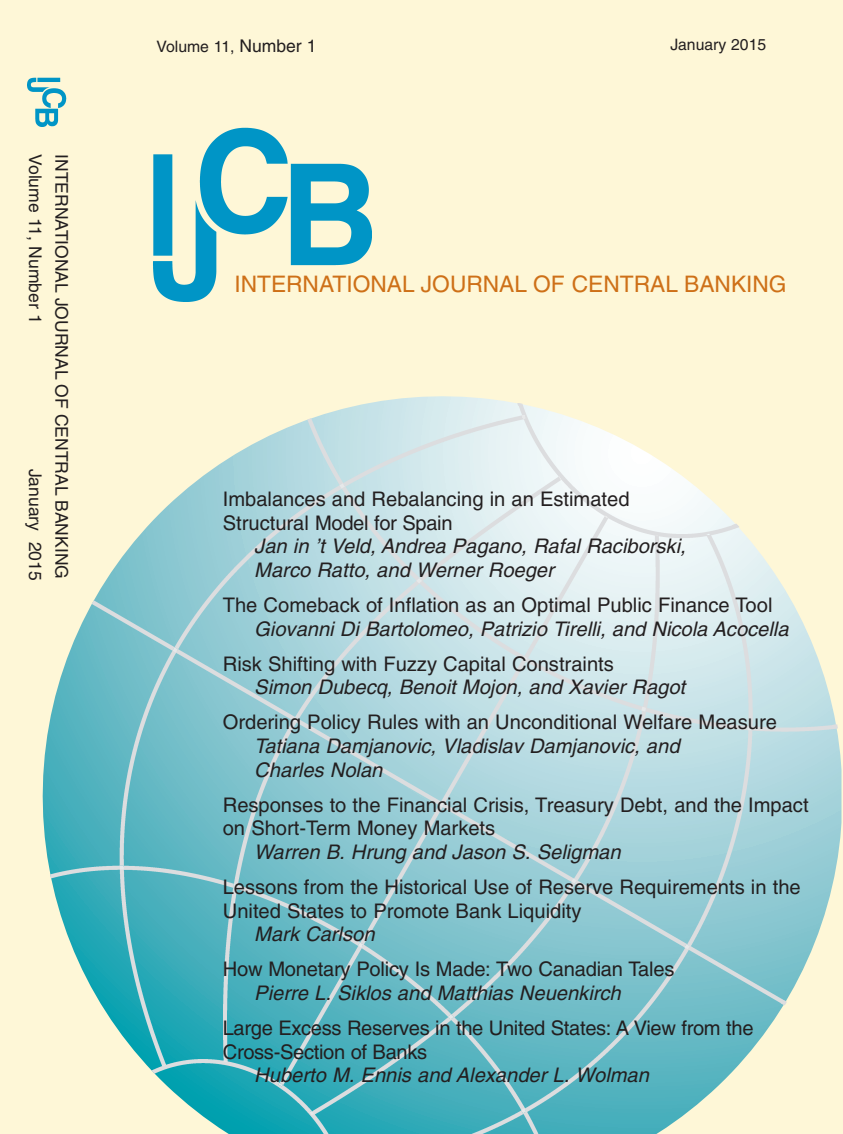
<style>
.page{position:relative;width:843px;height:1134px;background:#fff}
.page>*{position:absolute;margin:0;border:0;box-sizing:border-box;transform-origin:0 0}
.t1{font:22.75px "Helvetica";color:#ce7018}
.t2{font:20.12px/23.6px "Helvetica";color:#231f20}
.t3{font:italic 20.12px/23.6px "Helvetica";color:#231f20}
.t4{font:17.5px "Helvetica";color:#231f20}
.t5{font:15.75px "Helvetica";color:#231f20}
.s1{font-size:17.5px}
.s2{font-style:normal}
.s3{font-style:italic}
</style>
<div class="page">
<div style="left:0;top:0;width:142px;height:1133px;background:#fef7d7"></div>
<div style="left:84px;top:0;width:758px;height:1133px;background:#fef7d7"></div>
<img style="left:153px;top:127px;width:218px;height:174px">
<img style="left:50px;top:403px;width:786px;height:730px">
<svg style="left:438px;top:801px;width:6px;height:5px"></svg>
<svg style="left:522px;top:656px;width:5px;height:5px"></svg>
<svg style="left:358px;top:942px;width:5px;height:5px"></svg>
<svg style="left:278px;top:1082px;width:5px;height:4px"></svg>
<svg style="left:684px;top:943px;width:5px;height:6px"></svg>
<svg style="left:747px;top:726px;width:4px;height:4px"></svg>
<svg style="left:521px;top:1107px;width:5px;height:6px"></svg>
<svg style="left:571px;top:878px;width:5px;height:5px"></svg>
<svg style="left:641px;top:706px;width:5px;height:5px"></svg>
<svg style="left:448px;top:1014px;width:5px;height:5px"></svg>
<svg style="left:309px;top:1110px;width:5px;height:5px"></svg>
<svg style="left:293px;top:717px;width:5px;height:5px"></svg>
<svg style="left:416px;top:578px;width:6px;height:5px"></svg>
<svg style="left:233px;top:883px;width:4px;height:5px"></svg>
<svg style="left:604px;top:515px;width:4px;height:3px"></svg>
<svg style="left:172px;top:647px;width:6px;height:5px"></svg>
<svg style="left:339px;top:483px;width:6px;height:5px"></svg>
<svg style="left:120px;top:865px;width:4px;height:4px"></svg>
<svg style="left:521px;top:415px;width:4px;height:4px"></svg>
<svg style="left:831px;top:724px;width:5px;height:4px"></svg>
<svg style="left:780px;top:999px;width:5px;height:5px"></svg>
<svg style="left:732px;top:523px;width:6px;height:5px"></svg>
<img style="left:27px;top:77px;width:39px;height:49px">
<p class="t4" style="left:42px;top:154px;width:171px;rotate:90deg">Volume 11, Number 1</p>
<p class="t4" style="left:42px;top:468px;width:113px;rotate:90deg">January 2015</p>
<p class="t4" style="left:68px;top:154px;width:426px;rotate:90deg">INTERNATIONAL JOURNAL OF CENTRAL BANKING</p>
<p class="t5" style="left:156px;top:40px;width:162px">Volume 11, <span class="s1">Number 1</span></p>
<p class="t5" style="left:670px;top:39px;width:97px">January 2015</p>
<p class="t1" style="left:234px;top:275px;width:553px">INTERNATIONAL JOURNAL OF CENTRAL BANKING</p>
<p class="t2" style="left:223px;top:489px;width:408px">Imbalances and Rebalancing in an Estimated</p>
<p class="t2" style="left:223px;top:512px;width:231px">Structural Model for Spain</p>
<p class="t3" style="left:254px;top:536px;width:437px">Jan in ’t Veld,Andrea Pagano, Rafal Raciborski,</p>
<p class="t3" style="left:254px;top:560px;width:305px">Marco Ratto, and Werner Roeger</p>
<p class="t3" style="left:254px;top:595px;width:539px;text-indent:-32px"><span class="s2">The Comeback of Inflation as an Optimal Public Finance Tool<br></span>Giovanni Di Bartolomeo, Patrizio Tirelli, and Nicola Acocella</p>
<p class="t2" style="left:254px;top:653px;width:436px;text-indent:-32px">Risk Shifting with Fuzzy Capital Constraints<br><span class="s3">Simon Dubecq, Benoit Mojon, and Xavier Ragot</span></p>
<p class="t3" style="left:254px;top:712px;width:524px;text-indent:-31px"><span class="s2">Ordering Policy Rules with an Unconditional Welfare Measure<br></span>Tatiana Damjanovic, Vladislav Damjanovic, and<br>Charles Nolan</p>
<p class="t2" style="left:223px;top:794px;width:587px">Responses to the Financial Crisis, Treasury Debt, and the Impact</p>
<p class="t2" style="left:223px;top:818px;width:274px">on Short-Term Money Markets</p>
<p class="t3" style="left:254px;top:841px;width:372px">Warren B. Hrung and Jason S. Seligman</p>
<p class="t2" style="left:223px;top:876px;width:579px">Lessons from the Historical Use of Reserve Requirements in the</p>
<p class="t2" style="left:223px;top:900px;width:360px">United States to Promote Bank Liquidity</p>
<p class="t3" style="left:254px;top:924px;width:126px">Mark Carlson</p>
<p class="t2" style="left:254px;top:959px;width:421px;text-indent:-32px">How Monetary Policy Is Made: Two Canadian Tales<br><span class="s3">Pierre L. Siklos and Matthias Neuenkirch</span></p>
<p class="t2" style="left:223px;top:1017px;width:532px">Large Excess Reserves in the United States: A View from the</p>
<p class="t2" style="left:223px;top:1041px;width:206px">Cross-Section of Banks</p>
<p class="t3" style="left:254px;top:1065px;width:400px">Huberto M. Ennis and Alexander L. Wolman</p>
</div>
